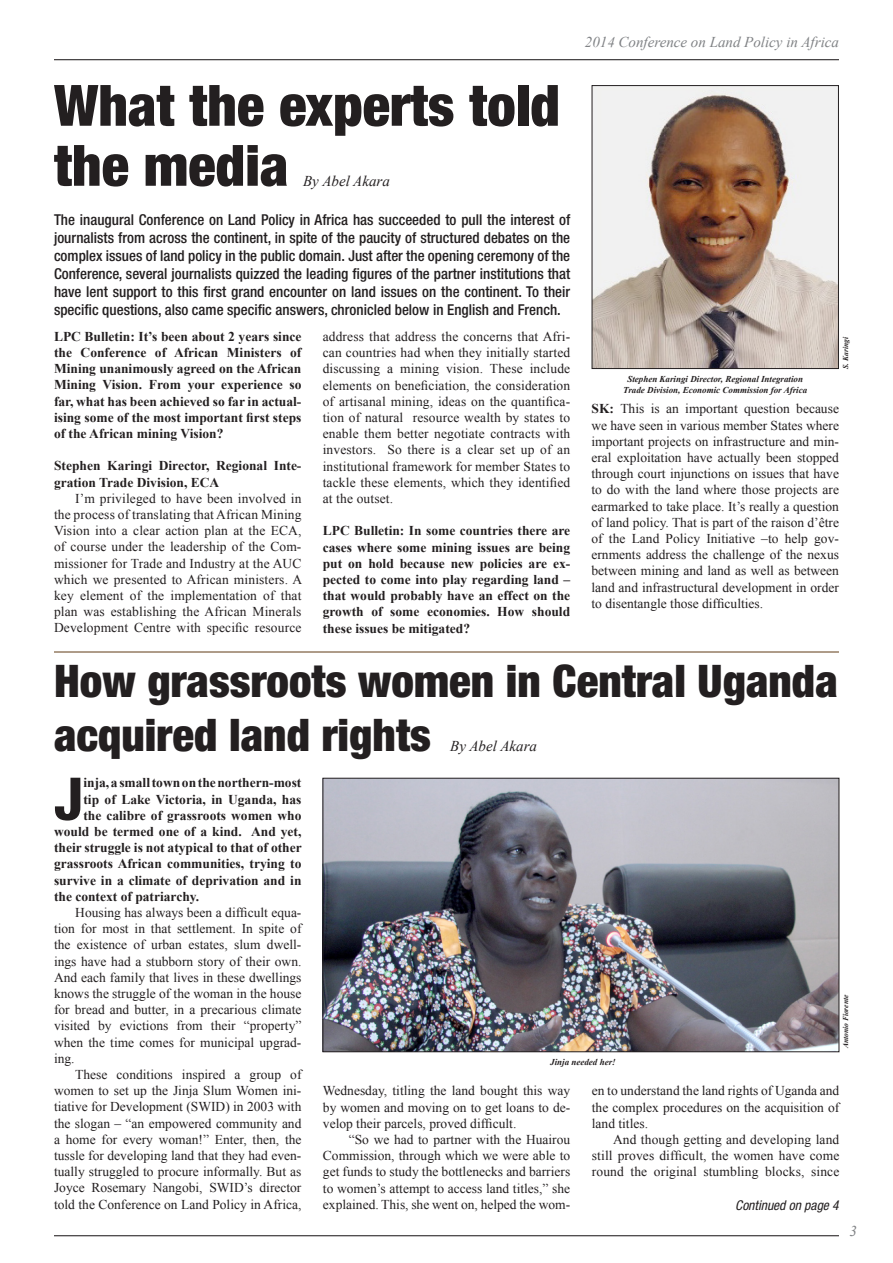
<style>
.page{position:relative;width:893px;height:1263px;background:#fff}
.page>*{position:absolute;margin:0;border:0;box-sizing:border-box;transform-origin:0 0}
._03_First_Para{font:800 condensed 58.95px "Helvetica Neue LT Std";color:#231f20}
._04_Headline{font:900 condensed 57px/60px "Helvetica Neue LT Std";color:#231f20}
._04_Headline-2{font:900 condensed 45px/54px "Helvetica Neue LT Std";color:#231f20}
._01_Body_Text{font:500 condensed 15px/18px "Helvetica Neue LT Std";color:#231f20;text-align:justify}
.t1{font:italic 15px "Times New Roman";color:#808285}
._07_Author_Name{font:italic 15px "Times New Roman";color:#231f20}
._01_Body_Text-2{font:13.5px/16.2px "Times New Roman";color:#231f20;text-align:justify}
._01_Body_Text-3{font:700 13.5px/16.2px "Times New Roman";color:#231f20;text-align:justify}
._03_First_Para-2{font:700 13.5px "Times New Roman";color:#231f20}
._01_Body_Text-4{font:italic condensed 13.5px "Helvetica Neue LT Std";color:#231f20}
._09_Photo_caption{font:italic 700 9px/10.8px "Times New Roman";color:#231f20;text-align:center}
._09_Photo_caption-2{font:italic 700 7.5px "Times New Roman";color:#231f20}
.s1{font-weight:700}
</style>
<div class="page">
<hr style="left:54px;top:1235px;width:785px;height:1px;background:#231f20">
<hr style="left:54px;top:59px;width:785px;height:1px;background:#231f20">
<hr style="left:54px;top:651px;width:785px;height:1px;background:#694622">
<img style="left:325px;top:780px;width:512px;height:270px">
<div style="left:323px;top:778px;width:516px;height:274px;border:1px solid #231f20"></div>
<img style="left:594px;top:87px;width:243px;height:280px">
<div style="left:592px;top:85px;width:247px;height:284px;border:1px solid #231f20"></div>
<p class="_04_Headline" style="left:54px;top:75px;width:507px">What the experts told the media</p>
<p class="_07_Author_Name" style="left:303px;top:171px;width:88px">By Abel Akara</p>
<p class="_01_Body_Text" style="left:54px;top:210px;width:518px">The inaugural Conference on Land Policy in Africa has succeeded to pull the interest of journalists from across the continent, in spite of the paucity of structured debates on the complex issues of land policy in the public domain. Just after the opening ceremony of the Conference, several journalists quizzed the leading figures of the partner institutions that have lent support to this first grand encounter on land issues on the continent. To their specific questions, also came specific answers, chronicled below in English and French.</p>
<p class="_01_Body_Text-3" style="left:54px;top:328px;width:249px">LPC Bulletin: It’s been about 2 years since the Conference of African Ministers of Mining unanimously agreed on the African Mining Vision. From your experience so far, what has been achieved so far in actual&shy;ising some of the most important first steps of the African mining Vision?</p>
<p class="_01_Body_Text-3" style="left:54px;top:457px;width:249px">Stephen Karingi Director, Regional Inte&shy;gration Trade Division, ECA</p>
<p class="_01_Body_Text-2" style="left:54px;top:490px;width:250px;text-indent:21px">I’m privileged to have been involved in the process of translating that African Mining Vision into a clear action plan at the ECA, of course under the leadership of the Com&shy;missioner for Trade and Industry at the AUC which we presented to African ministers. A key element of the implementation of that plan was establishing the African Minerals Development Centre with specific resource</p>
<p class="_01_Body_Text-2" style="left:323px;top:328px;width:249px">address that address the concerns that Afri&shy;can countries had when they initially started discussing a mining vision. These include elements on beneficiation, the consideration of artisanal mining, ideas on the quantifica&shy;tion of natural resource wealth by states to enable them better negotiate contracts with investors. So there is a clear set up of an institutional framework for member States to tackle these elements, which they identified at the outset.</p>
<p class="_01_Body_Text-3" style="left:323px;top:522px;width:249px">LPC Bulletin: In some countries there are cases where some mining issues are being put on hold because new policies are ex&shy;pected to come into play regarding land – that would probably have an effect on the growth of some economies. How should these issues be mitigated?</p>
<p class="t1" style="left:585px;top:32px;width:256px">2014 Conference on Land Policy in Africa</p>
<p class="_09_Photo_caption" style="left:623px;top:373px;width:185px">Stephen Karingi Director, Regional Integration<br>Trade Division, Economic Commission for Africa</p>
<p class="_09_Photo_caption-2" style="left:840px;top:369px;width:33px;rotate:-90deg">S. Karingi</p>
<p class="_01_Body_Text-2" style="left:591px;top:400px;width:249px"><span class="s1">SK:</span> This is an important question because we have seen in various member States where important projects on infrastructure and min&shy;eral exploitation have actually been stopped through court injunctions on issues that have to do with the land where those projects are earmarked to take place. It’s really a question of land policy. That is part of the raison d’être of the Land Policy Initiative –to help gov&shy;ernments address the challenge of the nexus between mining and land as well as between land and infrastructural development in order to disentangle those difficulties.</p>
<p class="_04_Headline-2" style="left:54px;top:653px;width:785px">How grassroots women in Central Uganda acquired land rights</p>
<p class="_03_First_Para" style="left:54px;top:762px;width:31px">J</p>
<p class="_03_First_Para-2" style="left:83px;top:773px;width:220px">inja, a small town on the northern-most</p>
<p class="_07_Author_Name" style="left:450px;top:735px;width:88px">By Abel Akara</p>
<p class="_03_First_Para-2" style="left:83px;top:790px;width:220px">tip of Lake Victoria, in Uganda, has</p>
<p class="_03_First_Para-2" style="left:83px;top:806px;width:220px">the calibre of grassroots women who</p>
<p class="_03_First_Para-2" style="left:54px;top:822px;width:249px">would be termed one of a kind. And yet,</p>
<p class="_03_First_Para-2" style="left:54px;top:838px;width:249px">their struggle is not atypical to that of other</p>
<p class="_03_First_Para-2" style="left:54px;top:854px;width:249px">grassroots African communities, trying to</p>
<p class="_03_First_Para-2" style="left:54px;top:871px;width:249px">survive in a climate of deprivation and in</p>
<p class="_03_First_Para-2" style="left:54px;top:887px;width:147px">the context of patriarchy.</p>
<p class="_01_Body_Text-2" style="left:54px;top:904px;width:249px;text-indent:21px">Housing has always been a difficult equa&shy;tion for most in that settlement. In spite of the existence of urban estates, slum dwell&shy;ings have had a stubborn story of their own.<br>And each family that lives in these dwellings knows the struggle of the woman in the house for bread and butter, in a precarious climate visited by evictions from their “property” when the time comes for municipal upgrad&shy;ing.</p>
<p class="_01_Body_Text-2" style="left:54px;top:1066px;width:249px;text-indent:21px">These conditions inspired a group of women to set up the Jinja Slum Women ini&shy;tiative for Development (SWID) in 2003 with the slogan – “an empowered community and a home for every woman!” Enter, then, the tussle for developing land that they had even&shy;tually struggled to procure informally. But as Joyce Rosemary Nangobi, SWID’s director told the Conference on Land Policy in Africa,</p>
<p class="_09_Photo_caption-2" style="left:840px;top:1048px;width:55px;rotate:-90deg">Antonio Fiorente</p>
<p class="_09_Photo_caption" style="left:550px;top:1056px;width:67px">Jinja needed her!</p>
<p class="_01_Body_Text-2" style="left:323px;top:1083px;width:249px">Wednesday, titling the land bought this way by women and moving on to get loans to de&shy;velop their parcels, proved difficult.</p>
<p class="_01_Body_Text-2" style="left:323px;top:1131px;width:249px;text-indent:26px">“So we had to partner with the Huairou Commission, through which we were able to get funds to study the bottlenecks and barriers to women’s attempt to access land titles,” she explained. This, she went on, helped the wom-</p>
<p class="_01_Body_Text-2" style="left:592px;top:1083px;width:249px">en to understand the land rights of Uganda and the complex procedures on the acquisition of land titles.</p>
<p class="_01_Body_Text-2" style="left:592px;top:1131px;width:249px;text-indent:21px">And though getting and developing land still proves difficult, the women have come round the original stumbling blocks, since</p>
<p class="_01_Body_Text-4" style="left:735px;top:1197px;width:105px">Continued on page 4</p>
<p class="t1" style="left:849px;top:1220px;width:9px">3</p>
</div>
